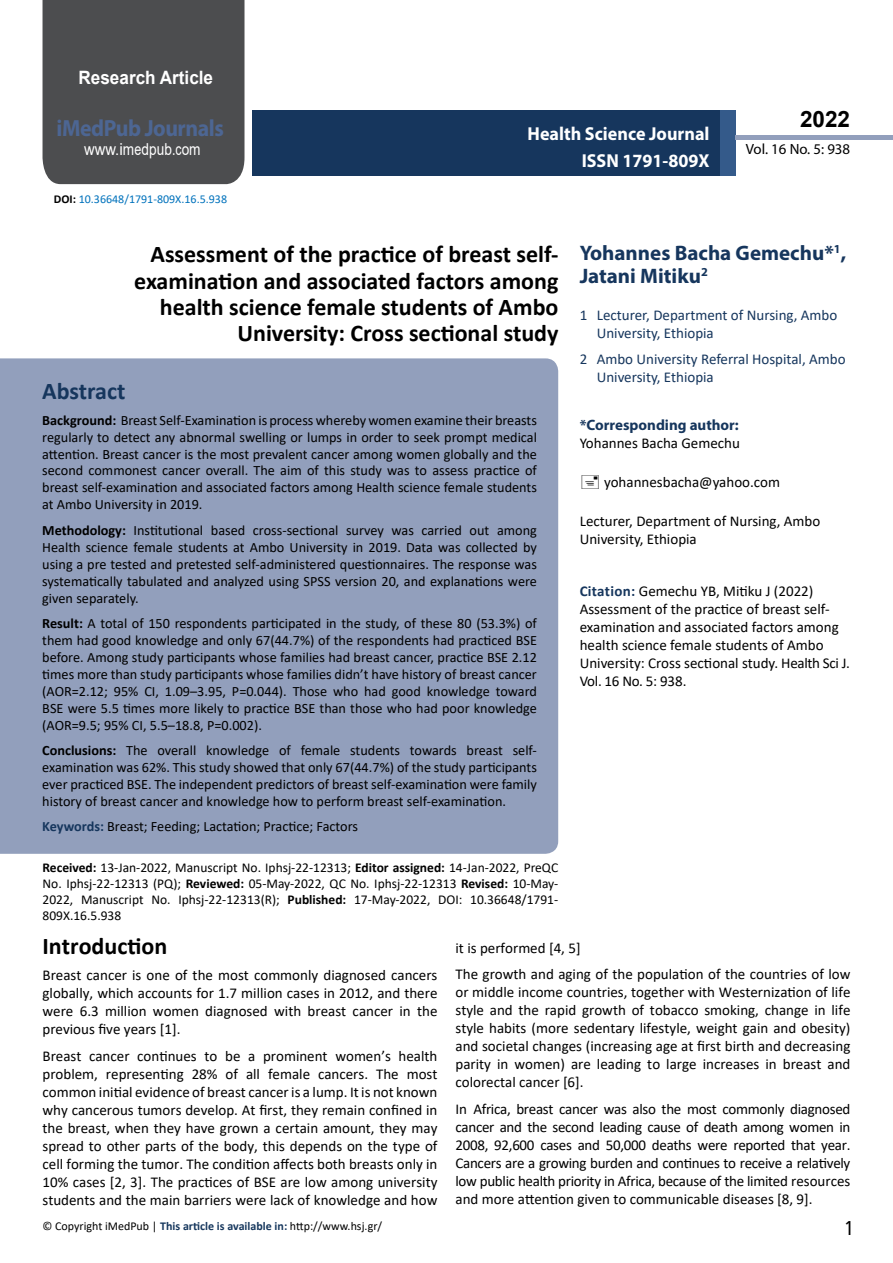
<style>
.page{position:relative;width:893px;height:1263px;background:#fff}
.page>*{position:absolute;margin:0;border:0;box-sizing:border-box;transform-origin:0 0}
.t1{font:25.5px "Tunga";color:#000}
.t2{font:700 24px/26.4px "Calibri";color:#000;text-align:right}
.t3{font:700 24px "Calibri";color:#16365d}
.t4{font:700 23.4px "Myriad Pro";letter-spacing:-.02em;color:#4d6693;scale:.93 1}
.t5{font:700 22.5px "Arial";color:#000}
.t6{font:700 21px/23.1px "Myriad Pro";color:#16365d}
.t7{font:700 18.75px/27.2px "Myriad Pro";color:#fff;text-align:right;scale:.96 1}
.t8{font:700 18.45px "Arial";color:#fff;scale:.93 1}
.t9{font:16.5px "Arial";letter-spacing:.005em;color:#fff;scale:.89 1}
.t10{font:15px/18px "Calibri";color:#000;text-align:justify}
.t11{font:15px/18px "Calibri";color:#16365d}
.t12{font:700 15px "Myriad Pro";color:#16365d}
.t13{font:14.85px "Myriad Pro";color:#000}
.t14{font:14.25px/17px "Calibri";color:#000;text-align:justify}
.t15{font:13.5px/16.2px "Calibri";color:#000;text-align:justify}
.t16{font:12px "Calibri";color:#000}
.t17{font:12px "Calibri";color:#0072bc}
.s1{font-family:"Calibri"}
.s2{font-weight:700;color:#000}
.s3{font-weight:700}
.s4{font-weight:700;color:#16365d}
.s5{font-weight:700;color:#16375d}
</style>
<div class="page">
<div style="left:252px;top:110px;width:469px;height:66px;background:#16365d"></div>
<div style="left:720px;top:110px;width:16px;height:66px;background:#345a8a"></div>
<div style="left:736px;top:135px;width:157px;height:5px;background:#929fbc"></div>
<div style="left:43px;top:0;width:201px;height:184px;background:#4c4d4f"></div>
<div style="left:0;top:358px;width:558px;height:496px;background:#929fbc"></div>
<p class="t8" style="left:79px;top:64px;width:146px">Research Article</p>
<h3 class="t4" style="left:57px;top:113px;width:181px">iMedPub Journals</h3>
<p class="t9" style="left:84px;top:138px;width:132px">www.imedpub<span class="s1">.</span>com</p>
<p class="t17" style="left:54px;top:191px;width:175px"><span class="s2">DOI:</span> 10.36648/1791-809X.16.5.938</p>
<p class="t7" style="left:528px;top:119px;width:191px">Health Science Journal<br>ISSN 1791-809X</p>
<h3 class="t5" style="left:800px;top:104px;width:52px">2022</h3>
<p class="t13" style="left:746px;top:140px;width:106px">Vol. 16 No. 5: 938</p>
<h2 class="t2" style="left:134px;top:241px;width:426px">Assessment of the practice of breast self&shy;examination and associated factors among health science female students of Ambo University: Cross sectional study</h2>
<h2 class="t3" style="left:42px;top:374px;width:85px">Abstract</h2>
<p class="t14" style="left:42px;top:411px;width:496px"><span class="s3">Background:</span> Breast Self-Examination is process whereby women examine their breasts regularly to detect any abnormal swelling or lumps in order to seek prompt medical attention. Breast cancer is the most prevalent cancer among women globally and the second commonest cancer overall. The aim of this study was to assess practice of breast self-examination and associated factors among Health science female students at Ambo University in 2019.</p>
<p class="t14" style="left:42px;top:521px;width:496px"><span class="s3">Methodology:</span> Institutional based cross-sectional survey was carried out among Health science female students at Ambo University in 2019. Data was collected by using a pre tested and pretested self-administered questionnaires. The response was systematically tabulated and analyzed using SPSS version 20, and explanations were given separately.</p>
<p class="t14" style="left:42px;top:614px;width:496px"><span class="s3">Result:</span> A total of 150 respondents participated in the study, of these 80 (53.3%) of them had good knowledge and only 67(44.7%) of the respondents had practiced BSE before. Among study participants whose families had breast cancer, practice BSE 2.12 times more than study participants whose families didn’t have history of breast cancer (AOR=2.12; 95% CI, 1.09–3.95, P=0.044). Those who had good knowledge toward BSE were 5.5 times more likely to practice BSE than those who had poor knowledge (AOR=9.5; 95% CI, 5.5–18.8, P=0.002).</p>
<p class="t14" style="left:42px;top:742px;width:496px"><span class="s3">Conclusions:</span> The overall knowledge of female students towards breast self&shy;examination was 62%. This study showed that only 67(44.7%) of the study participants ever practiced BSE. The independent predictors of breast self-examination were family history of breast cancer and knowledge how to perform breast self-examination.</p>
<p class="t14" style="left:42px;top:818px;width:317px"><span class="s4">Keywords:</span> Breast; Feeding; Lactation; Practice; Factors</p>
<h3 class="t6" style="left:580px;top:240px;width:268px">Yohannes Bacha Gemechu*<sup>1</sup>,<br>Jatani Mitiku<sup>2</sup></h3>
<p class="t11" style="left:597px;top:306px;width:242px;text-indent:-17px">1 Lecturer, Department of Nursing, Ambo<br>University, Ethiopia</p>
<p class="t11" style="left:597px;top:349px;width:250px;text-indent:-17px">2 Ambo University Referral Hospital, Ambo<br>University, Ethiopia</p>
<p class="t12" style="left:580px;top:415px;width:161px">*Corresponding author:</p>
<p class="t10" style="left:580px;top:433px;width:162px">Yohannes Bacha Gemechu</p>
<p class="t10" style="left:604px;top:473px;width:177px">yohannesbacha@yahoo.com</p>
<p class="t10" style="left:580px;top:512px;width:242px">Lecturer, Department of Nursing, Ambo<br>University, Ethiopia</p>
<p class="t10" style="left:580px;top:582px;width:272px;text-align:left"><span class="s4">Citation:</span> Gemechu YB, Mitiku J (2022)<br>Assessment of the practice of breast self&shy;examination and associated factors among health science female students of Ambo University: Cross sectional study. Health Sci J.<br>Vol. 16 No. 5: 938.</p>
<p class="t15" style="left:43px;top:859px;width:517px"><span class="s3">Received:</span> 13-Jan-2022, Manuscript No. Iphsj-22-12313; <span class="s3">Editor assigned:</span> 14-Jan-2022, PreQC No. Iphsj-22-12313 (PQ); <span class="s3">Reviewed:</span> 05-May-2022, QC No. Iphsj-22-12313 <span class="s3">Revised:</span> 10-May-2022, Manuscript No. Iphsj-22-12313(R); <span class="s3">Published:</span> 17-May-2022, DOI: 10.36648/1791- 809X.16.5.938</p>
<h2 class="t2" style="left:43px;top:932px;width:126px">Introduction</h2>
<p class="t10" style="left:43px;top:966px;width:396px">Breast cancer is one of the most commonly diagnosed cancers globally, which accounts for 1.7 million cases in 2012, and there were 6.3 million women diagnosed with breast cancer in the previous five years [1].</p>
<p class="t10" style="left:43px;top:1046px;width:396px">Breast cancer continues to be a prominent women’s health problem, representing 28% of all female cancers. The most common initial evidence of breast cancer is a lump. It is not known why cancerous tumors develop. At first, they remain confined in the breast, when they have grown a certain amount, they may spread to other parts of the body, this depends on the type of cell forming the tumor. The condition affects both breasts only in 10% cases [2, 3]. The practices of BSE are low among university students and the main barriers were lack of knowledge and how</p>
<p class="t10" style="left:455px;top:934px;width:396px;line-height:26.5px">it is performed [4, 5]<br>The growth and aging of the population of the countries of low</p>
<p class="t10" style="left:455px;top:983px;width:396px">or middle income countries, together with Westernization of life style and the rapid growth of tobacco smoking, change in life style habits (more sedentary lifestyle, weight gain and obesity) and societal changes (increasing age at first birth and decreasing parity in women) are leading to large increases in breast and colorectal cancer [6].</p>
<p class="t10" style="left:455px;top:1099px;width:396px">In Africa, breast cancer was also the most commonly diagnosed cancer and the second leading cause of death among women in 2008, 92,600 cases and 50,000 deaths were reported that year.<br>Cancers are a growing burden and continues to receive a relatively low public health priority in Africa, because of the limited resources and more attention given to communicable diseases [8, 9].</p>
<p class="t16" style="left:43px;top:1217px;width:341px">© Copyright iMedPub | <span class="s5">This article is available in:</span> http://www.hsj.gr/</p>
<h1 class="t1" style="left:845px;top:1211px;width:9px">1</h1>
</div>
